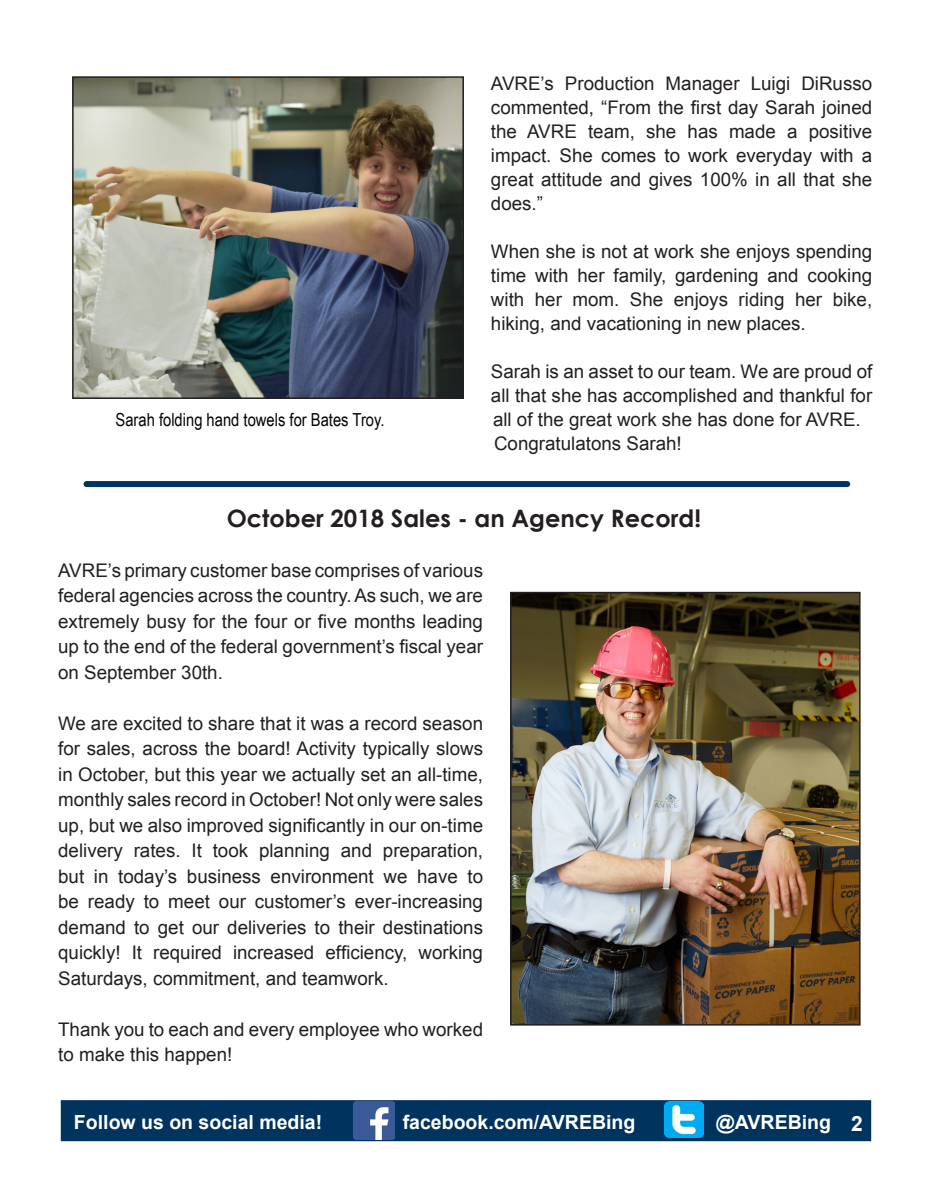
<style>
.page{position:relative;width:932px;height:1202px;background:#fff}
.page>*{position:absolute;margin:0;border:0;box-sizing:border-box;transform-origin:0 0}
.t1{font:700 24px "Century Gothic";color:#231f20}
.t2{font:700 21px "Arial";color:#fff}
.t3{font:700 19.5px "Arial";color:#fff}
.t4{font:18.75px/25.5px "Arial";color:#231f20;text-align:justify}
.t5{font:18px "Arial Narrow";color:#040503}
</style>
<div class="page">
<div style="left:61px;top:1100px;width:810px;height:41px;background:#00345e;border:2px solid #00345e"></div>
<img style="left:353px;top:1101px;width:41px;height:38px">
<img style="left:664px;top:1101px;width:39px;height:36px">
<img style="left:75px;top:79px;width:386px;height:317px">
<div style="left:72px;top:76px;width:392px;height:323px;border:2px solid #231f20"></div>
<img style="left:513px;top:595px;width:344px;height:427px">
<div style="left:510px;top:592px;width:350px;height:433px;border:2px solid #231f20"></div>
<div style="left:86px;top:481px;width:761px;height:6px;background:#00345e"></div>
<p class="t5" style="left:115px;top:406px;width:270px">Sarah folding hand towels for Bates Troy.</p>
<p class="t4" style="left:491px;top:72px;width:383px;line-height:24px">AVRE’s Production Manager Luigi DiRusso commented, “From the first day Sarah joined the AVRE team, she has made a positive impact. She comes to work everyday with a great attitude and gives 100% in all that she does.”</p>
<p class="t4" style="left:491px;top:240px;width:383px;line-height:24px">When she is not at work she enjoys spending time with her family, gardening and cooking with her mom. She enjoys riding her bike, hiking, and vacationing in new places.</p>
<p class="t4" style="left:491px;top:360px;width:383px;line-height:24px">Sarah is an asset to our team. We are proud of all that she has accomplished and thankful for all of the great work she has done for AVRE.</p>
<p class="t4" style="left:494px;top:431px;width:189px">Congratulatons Sarah!</p>
<p class="t1" style="left:227px;top:500px;width:476px">October 2018 Sales - an Agency Record!</p>
<p class="t4" style="left:58px;top:557px;width:426px">AVRE’s primary customer base comprises of various federal agencies across the country. As such, we are extremely busy for the four or five months leading up to the end of the federal government’s fiscal year on September 30th.</p>
<p class="t4" style="left:58px;top:710px;width:426px">We are excited to share that it was a record season for sales, across the board! Activity typically slows in October, but this year we actually set an all-time, monthly sales record in October! Not only were sales up, but we also improved significantly in our on-time delivery rates. It took planning and preparation, but in today’s business environment we have to be ready to meet our customer’s ever-increasing demand to get our deliveries to their destinations quickly! It required increased efficiency, working Saturdays, commitment, and teamwork.</p>
<p class="t4" style="left:58px;top:1016px;width:426px">Thank you to each and every employee who worked to make this happen!</p>
<p class="t3" style="left:74px;top:1109px;width:250px">Follow us on social media!</p>
<p class="t3" style="left:403px;top:1109px;width:234px">facebook.com/AVREBing</p>
<p class="t3" style="left:716px;top:1109px;width:117px">@AVREBing</p>
<p class="t2" style="left:851px;top:1109px;width:13px">2</p>
</div>
